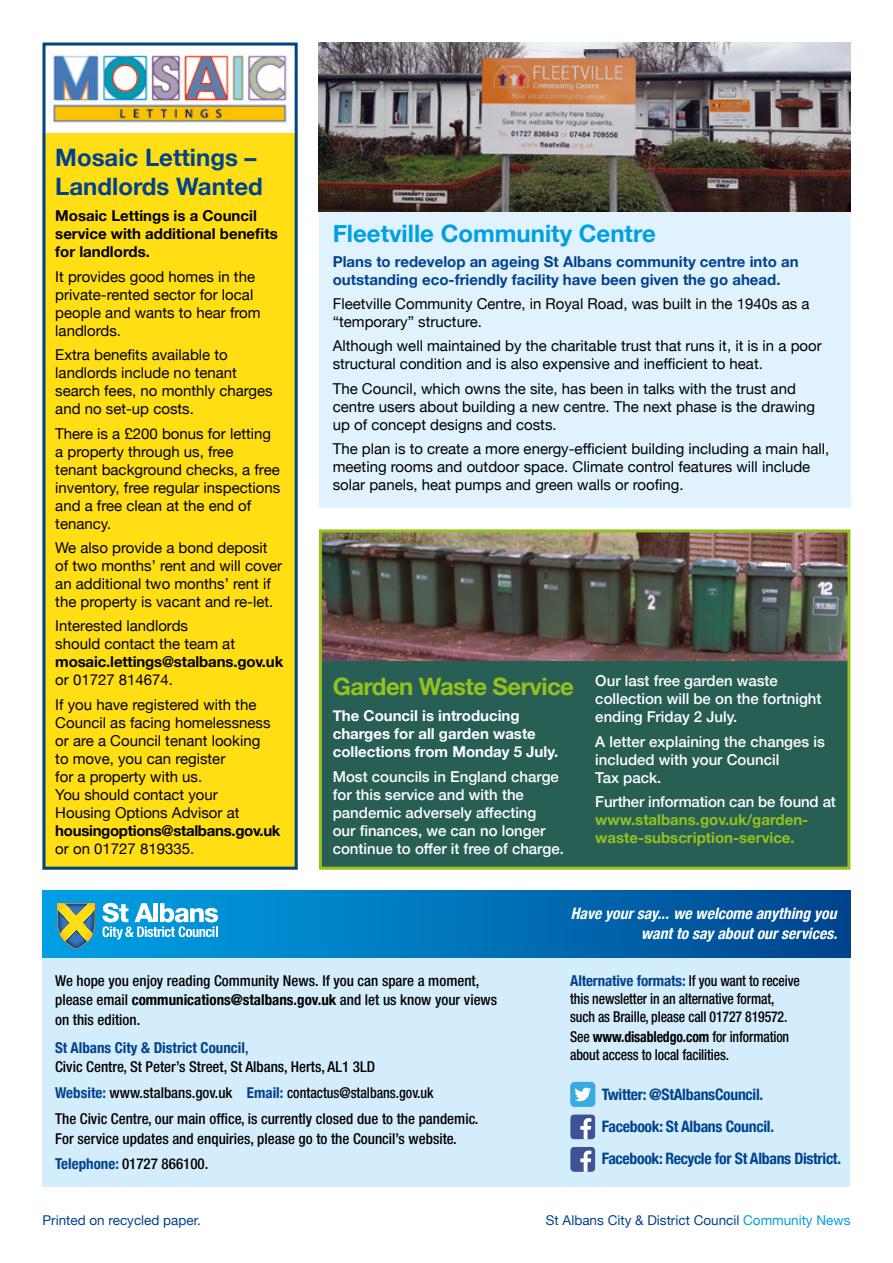
<style>
.page{position:relative;width:893px;height:1263px;background:#fff}
.page>*{position:absolute;margin:0;border:0;box-sizing:border-box;transform-origin:0 0}
.t1{font:700 24px/28.8px "Helvetica Neue";color:#01428d}
.t2{font:700 24px "Helvetica Neue";color:#009fe3}
.t3{font:700 24px "Helvetica Neue";letter-spacing:-.025em;color:#95c11f}
.Paragraph_Community{font:700 condensed 15.75px "Helvetica Neue";letter-spacing:-.02em;color:#01428d}
.t4{font:italic 700 condensed 15.75px/19.5px "Helvetica Neue";color:#fff;text-align:right}
.t5{font:15px/18px "Helvetica Neue";color:#000}
.t6{font:500 condensed 15px/19.5px "Helvetica Neue";color:#000}
.t7{font:500 15px/18px "Helvetica Neue";color:#fff}
.t8{font:500 condensed 15px/18px "Helvetica Neue";color:#000;scale:.92 1}
.t9{font:700 15px/18px "Helvetica Neue";color:#01428d}
.t10{font:700 15px/18px "Helvetica Neue";color:#95c11f}
.t11{font:700 15px/18px "Helvetica Neue";color:#fff}
.t12{font:700 15px/18px "Helvetica Neue";color:#000}
.t13{font:13.5px "Helvetica Neue";color:#01428d}
.s1{font-weight:700}
.s2{font-weight:500;color:#fff}
.s3{font-weight:700;color:#01428d}
.s4{color:#01428d}
.s5{color:#009fe3}
</style>
<div class="page">
<img style="left:53px;top:54px;width:237px;height:69px">
<div style="left:319px;top:211px;width:531px;height:297px;background:#dff2fd"></div>
<div style="left:43px;top:133px;width:255px;height:737px;background:#ffde14"></div>
<div style="left:43px;top:901px;width:807px;height:285px;background:#d4edfc"></div>
<div style="left:43px;top:891px;width:807px;height:67px;background:linear-gradient(to right,#00a4e7,#00468f)"></div>
<svg style="left:57px;top:903px;width:38px;height:46px;background:#8aa268"></svg>
<svg style="left:102px;top:903px;width:116px;height:36px;background:#6ac1e9"></svg>
<svg style="left:570px;top:1082px;width:25px;height:25px"></svg>
<svg style="left:570px;top:1114px;width:25px;height:25px"></svg>
<svg style="left:570px;top:1147px;width:25px;height:25px"></svg>
<div style="left:320px;top:531px;width:529px;height:337px;background:#285f55"></div>
<img style="left:319px;top:43px;width:531px;height:168px">
<div style="left:43px;top:43px;width:255px;height:827px;border:3px solid #01428d"></div>
<img style="left:323px;top:533px;width:523px;height:128px">
<div style="left:319px;top:529px;width:531px;height:341px;border:3px solid #95c11f"></div>
<p class="t1" style="left:55px;top:144px;width:209px">Mosaic Lettings –<br>Landlords Wanted</p>
<p class="t12" style="left:55px;top:207px;width:224px">Mosaic Lettings is a Council service with additional benefits for landlords.</p>
<p class="t5" style="left:55px;top:268px;width:207px">It provides good homes in the private-rented sector for local people and wants to hear from landlords.</p>
<p class="t5" style="left:55px;top:347px;width:219px">Extra benefits available to landlords include no tenant search fees, no monthly charges and no set-up costs.</p>
<p class="t5" style="left:55px;top:425px;width:227px">There is a £200 bonus for letting a property through us, free<br>tenant background checks, a free inventory, free regular inspections and a free clean at the end of tenancy.</p>
<p class="t5" style="left:55px;top:539px;width:228px">We also provide a bond deposit of two months’ rent and will cover an additional two months’ rent if the property is vacant and re-let.</p>
<p class="t5" style="left:55px;top:618px;width:229px">Interested landlords<br>should contact the team at <span class="s1">mosaic.lettings@stalbans.gov.uk </span>or 01727 814674.</p>
<p class="t5" style="left:55px;top:696px;width:227px">If you have registered with the<br>Council as facing homelessness or are a Council tenant looking<br>to move, you can register<br>for a property with us.<br>You should contact your<br>Housing Options Advisor at <span class="s1">housingoptions@stalbans.gov.uk </span>or on 01727 819335.</p>
<p class="t2" style="left:333px;top:215px;width:325px">Fleetville Community Centre</p>
<p class="t9" style="left:333px;top:253px;width:467px">Plans to redevelop an ageing St Albans community centre into an outstanding eco-friendly facility have been given the go ahead.</p>
<p class="t5" style="left:333px;top:296px;width:478px">Fleetville Community Centre, in Royal Road, was built in the 1940s as a “temporary” structure.</p>
<p class="t5" style="left:333px;top:338px;width:491px">Although well maintained by the charitable trust that runs it, it is in a poor structural condition and is also expensive and inefficient to heat.</p>
<p class="t5" style="left:333px;top:380px;width:484px">The Council, which owns the site, has been in talks with the trust and centre users about building a new centre. The next phase is the drawing up of concept designs and costs.</p>
<p class="t5" style="left:333px;top:441px;width:498px">The plan is to create a more energy-efficient building including a main hall, meeting rooms and outdoor space. Climate control features will include solar panels, heat pumps and green walls or roofing.</p>
<p class="t3" style="left:333px;top:667px;width:243px">Garden Waste Service</p>
<p class="t11" style="left:333px;top:707px;width:227px">The Council is introducing charges for all garden waste collections from Monday 5 July.</p>
<p class="t7" style="left:333px;top:766px;width:233px">Most councils in England charge for this service and with the pandemic adversely affecting<br>our finances, we can no longer continue to offer it free of charge.</p>
<p class="t7" style="left:595px;top:671px;width:228px">Our last free garden waste collection will be on the fortnight ending Friday 2 July.</p>
<p class="t7" style="left:595px;top:731px;width:231px">A letter explaining the changes is included with your Council<br>Tax pack.</p>
<p class="t10" style="left:595px;top:793px;width:242px"><span class="s2">Further information can be found at </span>www.stalbans.gov.uk/garden&shy;waste-subscription-service.</p>
<p class="t6" style="left:55px;top:970px;width:444px">We hope you enjoy reading Community News. If you can spare a moment, please email <span class="s1">communications@stalbans.gov.uk</span> and let us know your views on this edition.</p>
<p class="t6" style="left:55px;top:1037px;width:321px"><span class="s3">St Albans City &amp; District Council</span><span class="s4">,<br></span>Civic Centre, St Peter’s Street, St Albans, Herts, AL1 3LD</p>
<p class="t6" style="left:55px;top:1083px;width:380px"><span class="s3">Website:</span> www.stalbans.gov.uk <span class="s3">Email:</span> contactus@stalbans.gov.uk</p>
<p class="t6" style="left:55px;top:1109px;width:425px">The Civic Centre, our main office, is currently closed due to the pandemic.<br>For service updates and enquiries, please go to the Council’s website.</p>
<p class="t6" style="left:55px;top:1154px;width:155px"><span class="s3">Telephone:</span> 01727 866100.</p>
<p class="t4" style="left:571px;top:902px;width:273px">Haveyoursay... wewelcomeanythingyou wanttosayaboutourservices.</p>
<p class="t8" style="left:570px;top:972px;width:251px"><span class="s3">Alternative formats:</span> If you want to receive this newsletter in an alternative format, such as Braille, please call 01727 819572.</p>
<p class="t8" style="left:570px;top:1028px;width:240px">See <span class="s1">www.disabledgo.com</span> for information about access to local facilities.</p>
<p class="Paragraph_Community" style="left:602px;top:1081px;width:163px">Twitter: @StAlbansCouncil.</p>
<p class="Paragraph_Community" style="left:602px;top:1114px;width:174px">Facebook: St Albans Council.</p>
<p class="Paragraph_Community" style="left:602px;top:1145px;width:241px">Facebook: Recycle for St Albans District.</p>
<p class="t13" style="left:43px;top:1210px;width:160px">Printed on recycled paper.</p>
<p class="t13" style="left:546px;top:1210px;width:306px">St Albans City &amp; District Council <span class="s5">Community News</span></p>
</div>
